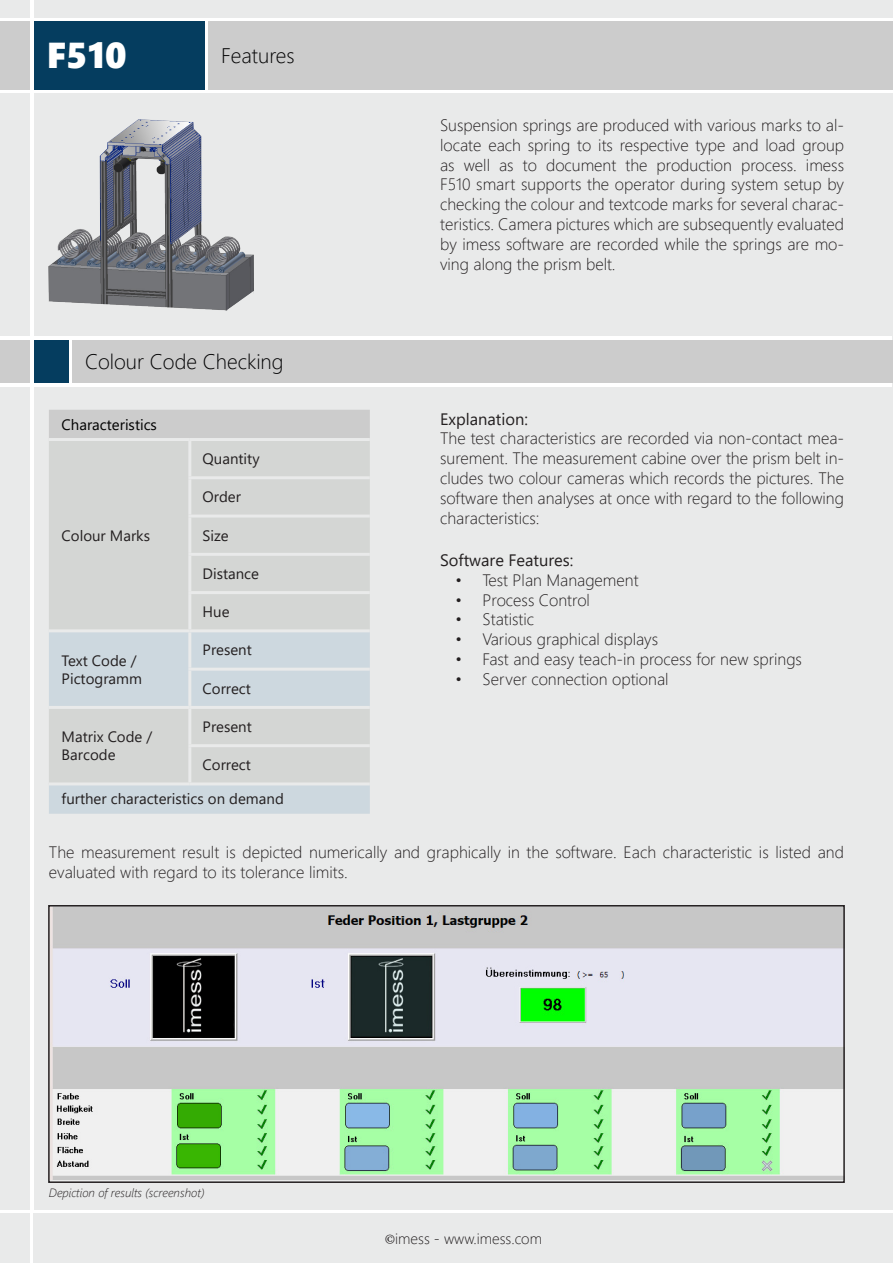
<style>
.page{position:relative;width:893px;height:1263px;background:#fff}
.page>*{position:absolute;margin:0;border:0;box-sizing:border-box;transform-origin:0 0}
.t1{font:36px "Segoe UI Black";color:#fff}
.t2{font:300 21px "Segoe UI";color:#000001}
.t3{font:300 16.5px/19.8px "Segoe UI";color:#231f20;text-align:justify}
.t4{font:16.5px "Segoe UI";color:#231f20}
.t5{font:15px/18px "Segoe UI";color:#231f20}
.t6{font:300 15px "Segoe UI";color:#231f20}
.t7{font:15px "Segoe UI";color:#000}
.t8{font:italic 300 12px "Segoe UI";color:#231f20}
.s1{font-family:"Minion Pro";font-weight:400}
</style>
<div class="page">
<div style="left:34px;top:94px;width:859px;height:242px;background:#e9eaea"></div>
<div style="left:34px;top:387px;width:859px;height:823px;background:#e9eaea"></div>
<div style="left:0;top:94px;width:30px;height:242px;background:#e9eaea"></div>
<div style="left:208px;top:21px;width:685px;height:68px;background:#ccc"></div>
<div style="left:34px;top:21px;width:170px;height:68px;background:#053d5f"></div>
<div style="left:0;top:21px;width:30px;height:68px;background:#ccc"></div>
<div style="left:34px;top:0;width:859px;height:17px;background:#e9eaea"></div>
<div style="left:0;top:0;width:30px;height:17px;background:#e9eaea"></div>
<div style="left:34px;top:1214px;width:859px;height:49px;background:#e9eaea"></div>
<div style="left:0;top:1214px;width:30px;height:49px;background:#e9eaea"></div>
<hr style="left:892px;top:94px;width:1px;height:1116px;background:#e9eaea">
<div style="left:49px;top:410px;width:321px;height:28px;background:#ccc"></div>
<div style="left:49px;top:441px;width:321px;height:188px;background:#d4d6d4"></div>
<div style="left:191px;top:517px;width:179px;height:112px;background:#d4d6d4"></div>
<svg style="left:49px;top:632px;width:321px;height:182px;background:#d0d7da"></svg>
<hr style="left:188px;top:476px;width:182px;height:3px;background:#e9eaea">
<hr style="left:188px;top:514px;width:182px;height:3px;background:#e9eaea">
<hr style="left:188px;top:553px;width:182px;height:3px;background:#e9eaea">
<hr style="left:188px;top:591px;width:182px;height:3px;background:#e9eaea">
<hr style="left:188px;top:668px;width:182px;height:3px;background:#e9eaea">
<hr style="left:190px;top:706px;width:180px;height:3px;background:#e9eaea">
<hr style="left:188px;top:744px;width:182px;height:3px;background:#e9eaea">
<hr style="left:188px;top:441px;width:3px;height:35px;background:#e9eaea">
<hr style="left:188px;top:479px;width:3px;height:35px;background:#e9eaea">
<hr style="left:188px;top:517px;width:3px;height:36px;background:#e9eaea">
<hr style="left:188px;top:556px;width:3px;height:35px;background:#e9eaea">
<hr style="left:188px;top:594px;width:3px;height:35px;background:#e9eaea">
<hr style="left:188px;top:632px;width:3px;height:36px;background:#e9eaea">
<hr style="left:188px;top:671px;width:3px;height:35px;background:#e9eaea">
<hr style="left:49px;top:706px;width:141px;height:3px;background:#e9eaea">
<hr style="left:188px;top:709px;width:3px;height:35px;background:#e9eaea">
<hr style="left:188px;top:747px;width:3px;height:35px;background:#e9eaea">
<hr style="left:49px;top:782px;width:141px;height:3px;background:#e9eaea">
<hr style="left:190px;top:782px;width:180px;height:3px;background:#e9eaea">
<div style="left:72px;top:340px;width:821px;height:43px;background:#ccc"></div>
<div style="left:34px;top:340px;width:34px;height:43px;background:#053d5f"></div>
<div style="left:0;top:340px;width:30px;height:43px;background:#ccc"></div>
<div style="left:0;top:387px;width:30px;height:823px;background:#e9eaea"></div>
<img style="left:51px;top:908px;width:791px;height:271px">
<div style="left:48px;top:905px;width:797px;height:278px;border:2px solid #231f20"></div>
<img style="left:49px;top:119px;width:204px;height:191px">
<p class="t1" style="left:47px;top:30px;width:81px">F510</p>
<p class="t2" style="left:221px;top:36px;width:75px">Features</p>
<p class="t2" style="left:85px;top:342px;width:200px">Colour Code Checking</p>
<p class="t7" style="left:62px;top:411px;width:97px">Characteristics</p>
<p class="t5" style="left:62px;top:525px;width:90px">Colour Marks</p>
<p class="t5" style="left:62px;top:650px;width:77px">Text Code /</p>
<p class="t5" style="left:62px;top:668px;width:82px">Pictogramm</p>
<p class="t5" style="left:203px;top:448px;width:58px">Quantity</p>
<p class="t5" style="left:203px;top:487px;width:40px">Order</p>
<p class="t5" style="left:203px;top:525px;width:28px">Size</p>
<p class="t5" style="left:203px;top:563px;width:58px">Distance</p>
<p class="t5" style="left:203px;top:601px;width:28px">Hue</p>
<p class="t5" style="left:203px;top:640px;width:51px">Present</p>
<p class="t5" style="left:203px;top:678px;width:50px">Correct</p>
<p class="t5" style="left:203px;top:716px;width:51px">Present</p>
<p class="t5" style="left:203px;top:755px;width:50px">Correct</p>
<p class="t5" style="left:62px;top:789px;width:224px">further characteristics on demand</p>
<p class="t5" style="left:62px;top:726px;width:92px">Matrix Code /<br>Barcode</p>
<p class="t3" style="left:440px;top:114px;width:405px">Suspension springs are produced with various marks to al&shy;locate each spring to its respective type and load group as well as to document the production process. imess F510 smart supports the operator during system setup by checking the colour and textcode marks for several charac&shy;teristics. Camera pictures which are subsequently evaluated by imess software are recorded while the springs are mo&shy;ving along the prism belt.</p>
<p class="t4" style="left:440px;top:403px;width:89px">Explanation:</p>
<p class="t3" style="left:440px;top:427px;width:405px">The test characteristics are recorded via non-contact mea&shy;surement. The measurement cabine over the prism belt in&shy;cludes two colour cameras which records the pictures. The software then analyses at once with regard to the following characteristics:</p>
<p class="t4" style="left:440px;top:544px;width:135px">Software Features:</p>
<p class="t3" style="left:456px;top:568px;width:184px">• Test Plan Management</p>
<p class="t3" style="left:456px;top:588px;width:136px">• Process Control</p>
<p class="t3" style="left:456px;top:608px;width:80px">• Statistic</p>
<p class="t3" style="left:456px;top:628px;width:204px">• Various graphical displays</p>
<p class="t3" style="left:456px;top:647px;width:348px">• Fast and easy teach-in process for new springs</p>
<p class="t3" style="left:456px;top:667px;width:214px">• Server connection optional</p>
<p class="t3" style="left:49px;top:841px;width:797px">The measurement result is depicted numerically and graphically in the software. Each characteristic is listed and evaluated with regard to its tolerance limits.</p>
<p class="t8" style="left:49px;top:1181px;width:157px">Depiction of results (screenshot)</p>
<p class="t6" style="left:385px;top:1224px;width:159px"><span class="s1">©</span>imess - www.imess.com</p>
</div>
